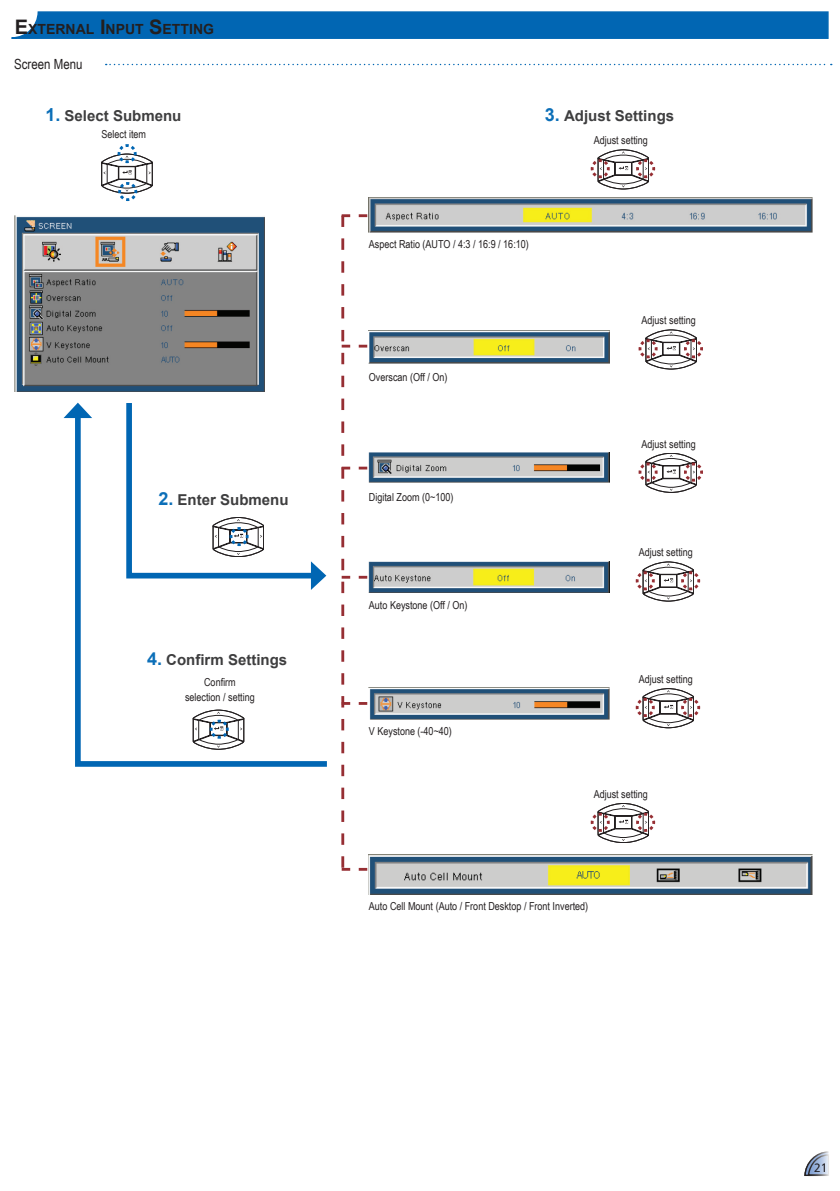
<style>
.page{position:relative;width:840px;height:1191px;background:#fff}
.page>*{position:absolute;margin:0;border:0;box-sizing:border-box;transform-origin:0 0}
.t1{font:700 15px "Arial";color:#3e3e3f}
.t2{font:700 14px "Arial";color:#231f20}
.t3{font:14px "Arial Narrow";color:#231f20}
.t4{font:300 12px "Frutiger";color:#231f20}
.t5{font:11px/15.4px "Arial Narrow";color:#231f20;text-align:center}
.s1{font-size:20px}
.s2{font-size:18px;color:#0c6fb8}
</style>
<div class="page">
<svg style="left:804px;top:1151px;width:25px;height:25px"></svg>
<svg style="left:11px;top:11px;width:817px;height:28px;background:#0a6bb5"></svg>
<svg style="left:106px;top:64px;width:725px;height:1px"></svg>
<img style="left:14px;top:215px;width:250px;height:177px">
<img style="left:368px;top:197px;width:444px;height:35px">
<svg style="left:590px;top:150px;width:66px;height:39px"></svg>
<svg style="left:72px;top:418px;width:255px;height:349px"></svg>
<svg style="left:63px;top:403px;width:29px;height:15px"></svg>
<img style="left:368px;top:855px;width:444px;height:39px">
<svg style="left:590px;top:803px;width:66px;height:40px"></svg>
<img style="left:368px;top:330px;width:241px;height:33px">
<svg style="left:638px;top:330px;width:65px;height:39px"></svg>
<img style="left:368px;top:452px;width:241px;height:31px">
<svg style="left:638px;top:453px;width:65px;height:39px"></svg>
<img style="left:368px;top:561px;width:241px;height:32px">
<svg style="left:635px;top:561px;width:66px;height:40px"></svg>
<img style="left:368px;top:687px;width:241px;height:32px">
<svg style="left:635px;top:688px;width:66px;height:40px"></svg>
<svg style="left:341px;top:214px;width:26px;height:656px"></svg>
<svg style="left:101px;top:144px;width:51px;height:58px"></svg>
<svg style="left:123px;top:403px;width:203px;height:187px"></svg>
<svg style="left:193px;top:710px;width:51px;height:39px"></svg>
<p class="t2" style="left:15px;top:20px;width:200px"><span class="s1">E</span>XTERNAL <span class="s1">I</span>NPUT <span class="s1">S</span>ETTING</p>
<p class="t3" style="left:14px;top:54px;width:70px">Screen Menu</p>
<h1 class="t1" style="left:45px;top:106px;width:137px"><span class="s2">1.</span> Select Submenu</h1>
<p class="t5" style="left:101px;top:126px;width:46px">Select item</p>
<h1 class="t1" style="left:158px;top:490px;width:132px"><span class="s2">2.</span> Enter Submenu</h1>
<h1 class="t1" style="left:147px;top:650px;width:142px"><span class="s2">4.</span> Confirm Settings</h1>
<p class="t5" style="left:185px;top:674px;width:71px">Confirm selection / setting</p>
<h1 class="t1" style="left:544px;top:105px;width:131px"><span class="s2">3.</span> Adjust Settings</h1>
<p class="t5" style="left:369px;top:236px;width:161px">Aspect Ratio (AUTO / 4:3 / 16:9 / 16:10)</p>
<p class="t5" style="left:369px;top:369px;width:80px">Overscan (Off / On)</p>
<p class="t5" style="left:369px;top:489px;width:86px">Digital Zoom (0~100)</p>
<p class="t5" style="left:369px;top:597px;width:100px">Auto Keystone (Off / On)</p>
<p class="t5" style="left:369px;top:723px;width:84px">V Keystone (-40~40)</p>
<p class="t5" style="left:593px;top:132px;width:56px">Adjust setting</p>
<p class="t5" style="left:641px;top:312px;width:56px">Adjust setting</p>
<p class="t5" style="left:641px;top:435px;width:56px">Adjust setting</p>
<p class="t5" style="left:638px;top:544px;width:56px">Adjust setting</p>
<p class="t5" style="left:638px;top:671px;width:56px">Adjust setting</p>
<p class="t5" style="left:593px;top:785px;width:56px">Adjust setting</p>
<p class="t5" style="left:369px;top:897px;width:221px">Auto Cell Mount (Auto / Front Desktop / Front Inverted)</p>
<p class="t4" style="left:813px;top:1161px;width:15px">21</p>
</div>
